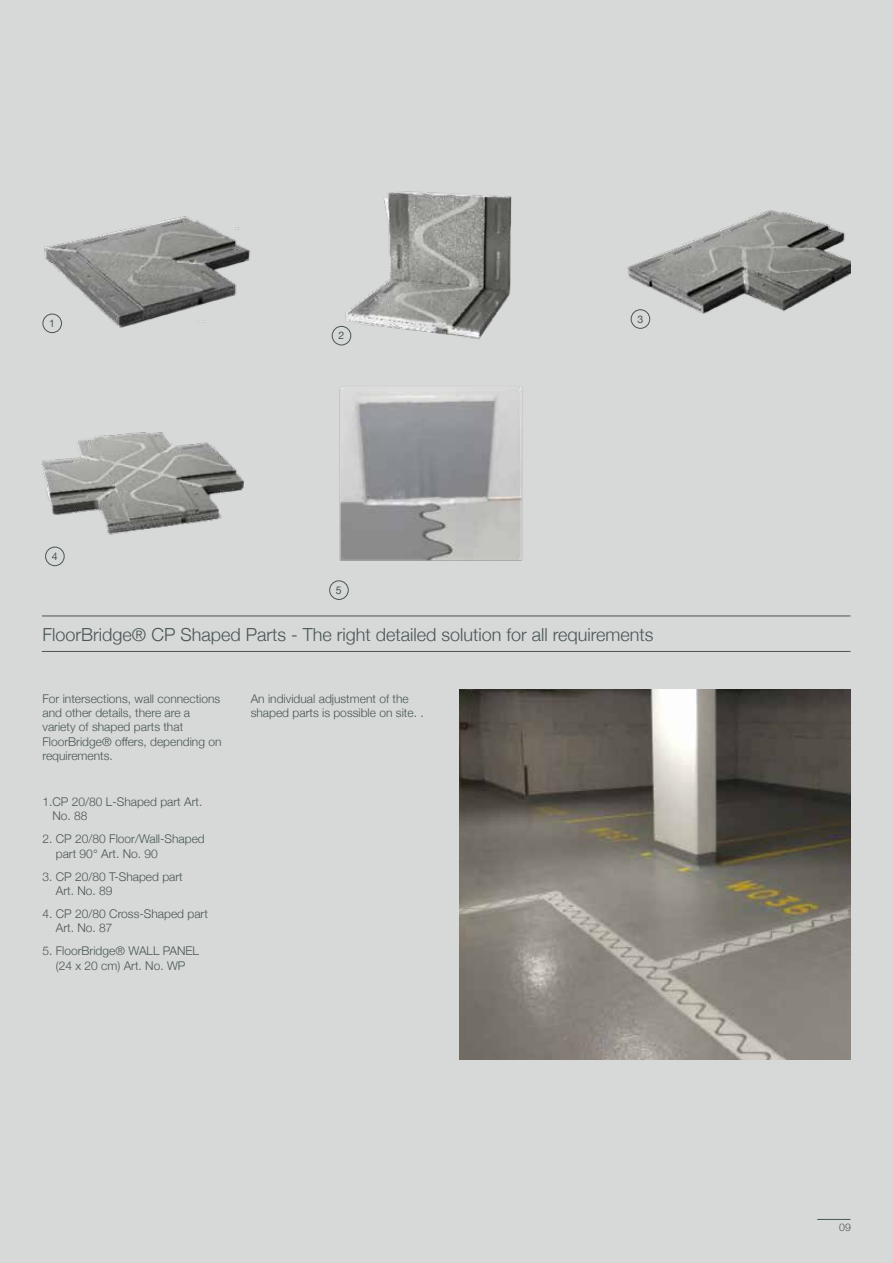
<style>
.page{position:relative;width:893px;height:1263px;background:#d6d9d8}
.page>*{position:absolute;margin:0;border:0;box-sizing:border-box;transform-origin:0 0}
.t1{font:300 18px "Helvetica Neue";color:#4a5555}
.t2{font:300 12px/14.4px "Helvetica Neue";color:#4a5555}
.t3{font:10.5px "Helvetica Neue";color:#4a5555}
.t4{font:300 10.5px "Helvetica Neue";color:#4a5555}
</style>
<div class="page">
<hr style="left:42px;top:615px;width:808px;height:1px;background:#4a5555">
<hr style="left:42px;top:651px;width:808px;height:1px;background:#4a5555">
<hr style="left:817px;top:1219px;width:33px;height:1px;background:#4a5555">
<img style="left:459px;top:690px;width:391px;height:369px">
<img style="left:43px;top:216px;width:208px;height:118px">
<img style="left:331px;top:191px;width:181px;height:155px">
<img style="left:627px;top:210px;width:223px;height:119px">
<img style="left:41px;top:432px;width:203px;height:135px">
<img style="left:339px;top:387px;width:184px;height:174px">
<div style="left:43px;top:314px;width:19px;height:19px;border:1px solid #4a5555;border-radius:50%"></div>
<div style="left:332px;top:326px;width:19px;height:19px;border:1px solid #4a5555;border-radius:50%"></div>
<div style="left:631px;top:309px;width:19px;height:20px;border:1px solid #4a5555;border-radius:50%"></div>
<div style="left:329px;top:580px;width:20px;height:20px;border:1px solid #4a5555;border-radius:50%"></div>
<div style="left:45px;top:547px;width:20px;height:19px;border:1px solid #4a5555;border-radius:50%"></div>
<p class="t3" style="left:49px;top:316px;width:7px">1</p>
<p class="t3" style="left:52px;top:549px;width:7px">4</p>
<p class="t3" style="left:338px;top:328px;width:7px">2</p>
<p class="t3" style="left:336px;top:582px;width:7px">5</p>
<p class="t3" style="left:637px;top:311px;width:7px">3</p>
<h1 class="t1" style="left:43px;top:620px;width:612px">FloorBridge® CP Shaped Parts - The right detailed solution for all requirements</h1>
<p class="t2" style="left:43px;top:690px;width:180px">For intersections, wall connections and other details, there are a variety of shaped parts that<br>FloorBridge® offers, depending on requirements.</p>
<p class="t2" style="left:53px;top:794px;width:151px;text-indent:-10px">1.CP 20/80 L-Shaped part Art.<br>No. 88</p>
<p class="t2" style="left:56px;top:831px;width:150px;text-indent:-13px">2. CP 20/80 Floor/Wall-Shaped part 90° Art. No. 90</p>
<p class="t2" style="left:56px;top:868px;width:128px;text-indent:-13px">3. CP 20/80 T-Shaped part<br>Art. No. 89</p>
<p class="t2" style="left:56px;top:905px;width:154px;text-indent:-13px">4. CP 20/80 Cross-Shaped part<br>Art. No. 87</p>
<p class="t2" style="left:43px;top:943px;width:158px;text-align:center">5. FloorBridge® WALL PANEL (24 x 20 cm) Art. No. WP</p>
<p class="t2" style="left:251px;top:690px;width:174px">An individual adjustment of the shaped parts is possible on site. .</p>
<p class="t4" style="left:839px;top:1218px;width:13px">09</p>
</div>
